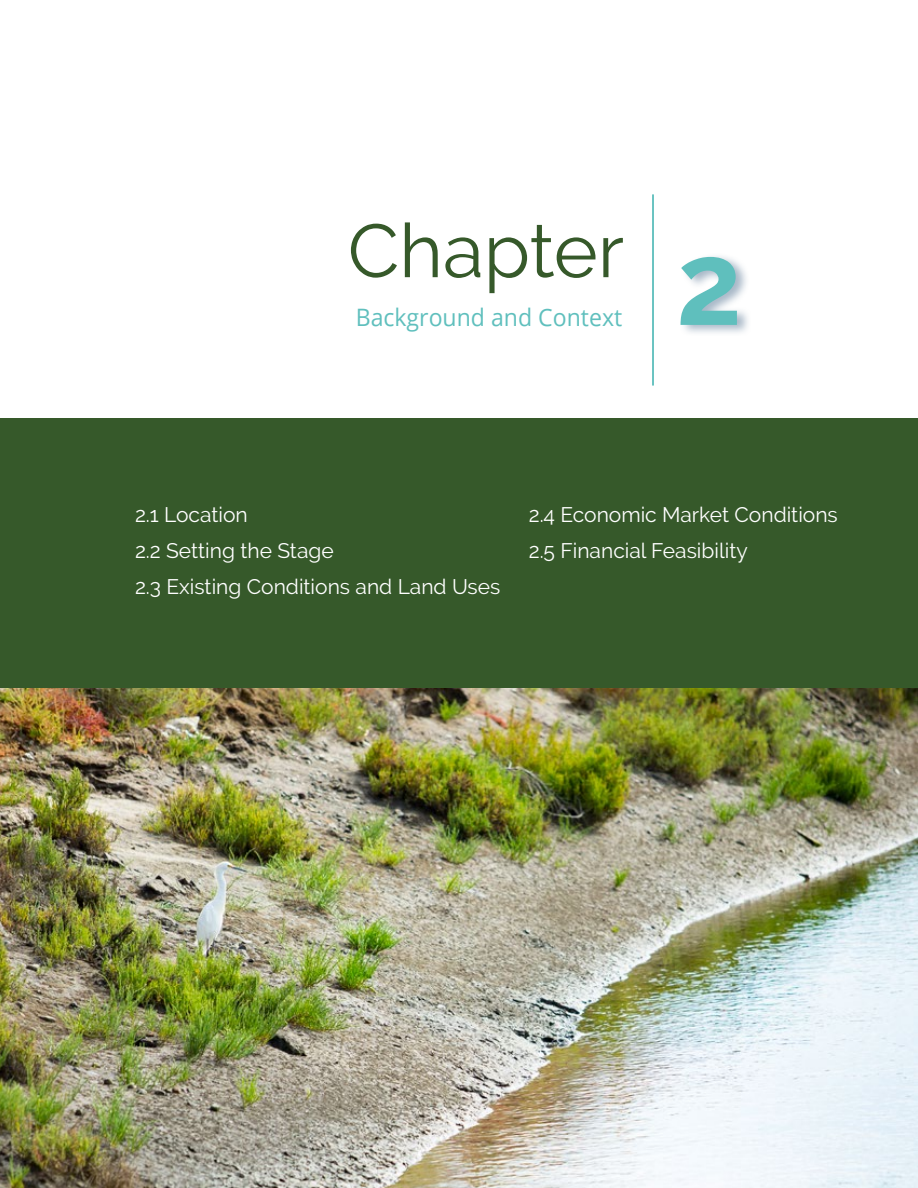
<style>
.page{position:relative;width:918px;height:1188px;background:#fff}
.page>*{position:absolute;margin:0;border:0;box-sizing:border-box;transform-origin:0 0}
.t1{font:700 117px "Raleway";color:#5fbfbd}
.t2{font:75px "Raleway";color:#36592a}
.t3{font:24px "Open Sans";color:#5fbfbd;scale:.96 1}
.t4{font:21px/36px "Raleway";color:#fff}
</style>
<div class="page">
<img style="left:0;top:688px;width:918px;height:500px">
<div style="left:0;top:418px;width:918px;height:270px;background:#36592a"></div>
<div style="left:680px;top:252px;width:72px;height:85px;background:#8ba0b5;opacity:.75"></div>
<hr style="left:652px;top:194px;width:2px;height:192px;background:#5fbfbd">
<h2 class="t2" style="left:348px;top:207px;width:278px">Chapter</h2>
<p class="t3" style="left:356px;top:301px;width:279px">Background and Context</p>
<h1 class="t1" style="left:676px;top:217px;width:67px">2</h1>
<p class="t4" style="left:135px;top:496px;width:367px">2.1 Location<br>2.2 Setting the Stage<br>2.3 Existing Conditions and Land Uses</p>
<p class="t4" style="left:529px;top:496px;width:311px">2.4 Economic Market Conditions<br>2.5 Financial Feasibility</p>
</div>
